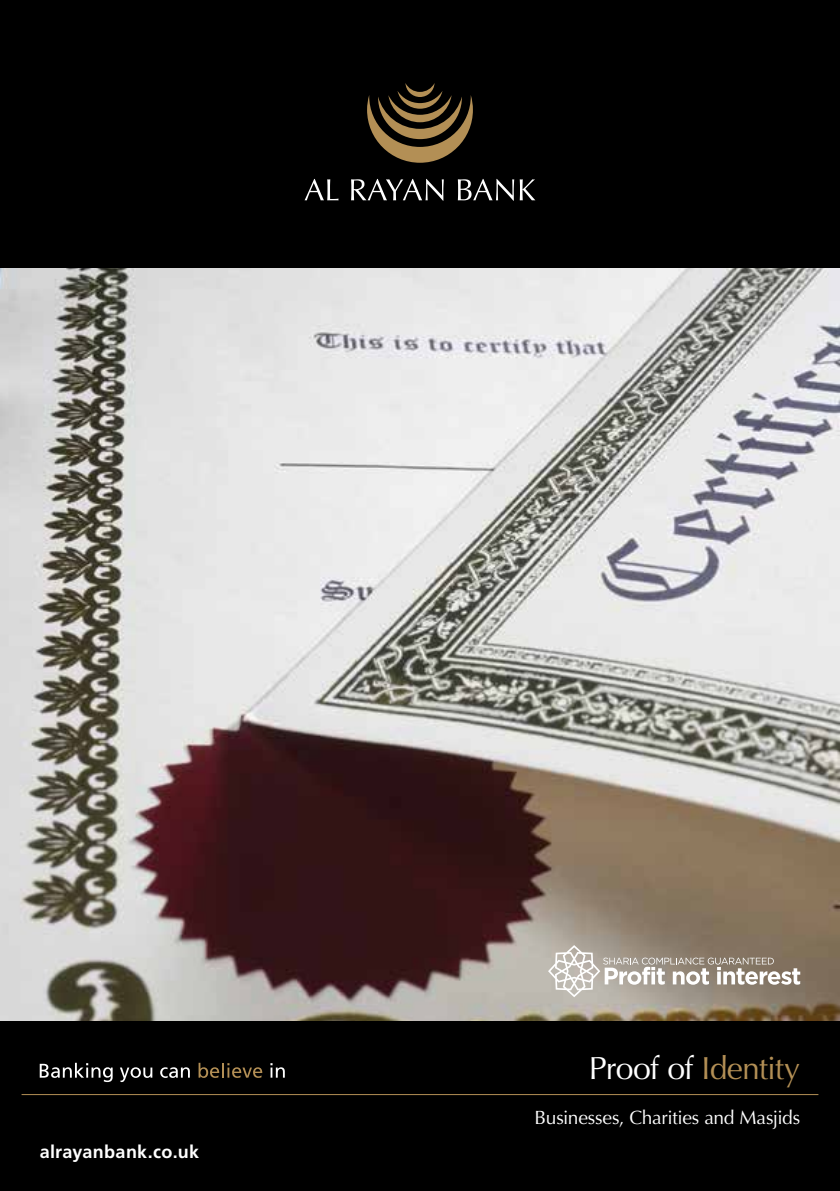
<style>
.page{position:relative;width:840px;height:1191px;background:#fff}
.page>*{position:absolute;margin:0;border:0;box-sizing:border-box;transform-origin:0 0}
.t1{font:32px "Optima";letter-spacing:-.025em;color:#b38f55}
.t2{font:19.2px "Optima";letter-spacing:-.015em;color:#fff}
.t3{font:700 18px "Frutiger";letter-spacing:.015em;color:#fff}
.s1{color:#fff}
</style>
<div class="page">
<div style="left:0;top:0;width:839px;height:1191px;background:#000"></div>
<img style="left:0;top:268px;width:839px;height:752px">
<svg style="left:367px;top:83px;width:105px;height:80px"></svg>
<svg style="left:304px;top:179px;width:34px;height:21px"></svg>
<svg style="left:351px;top:179px;width:92px;height:22px"></svg>
<svg style="left:457px;top:179px;width:78px;height:22px"></svg>
<svg style="left:40px;top:1062px;width:73px;height:20px"></svg>
<svg style="left:120px;top:1067px;width:32px;height:15px"></svg>
<svg style="left:160px;top:1067px;width:30px;height:11px"></svg>
<svg style="left:198px;top:1062px;width:64px;height:16px"></svg>
<svg style="left:270px;top:1063px;width:14px;height:14px"></svg>
<hr style="left:22px;top:1094px;width:796px;height:1px;background:#b38f55">
<svg style="left:547px;top:945px;width:252px;height:52px"></svg>
<p class="t3" style="left:40px;top:1141px;width:161px">alrayanbank.co.uk</p>
<h1 class="t1" style="left:588px;top:1049px;width:213px"><span class="s1">Proof of</span> Identity</h1>
<p class="t2" style="left:534px;top:1106px;width:267px">Businesses, Charities and Masjids</p>
</div>
